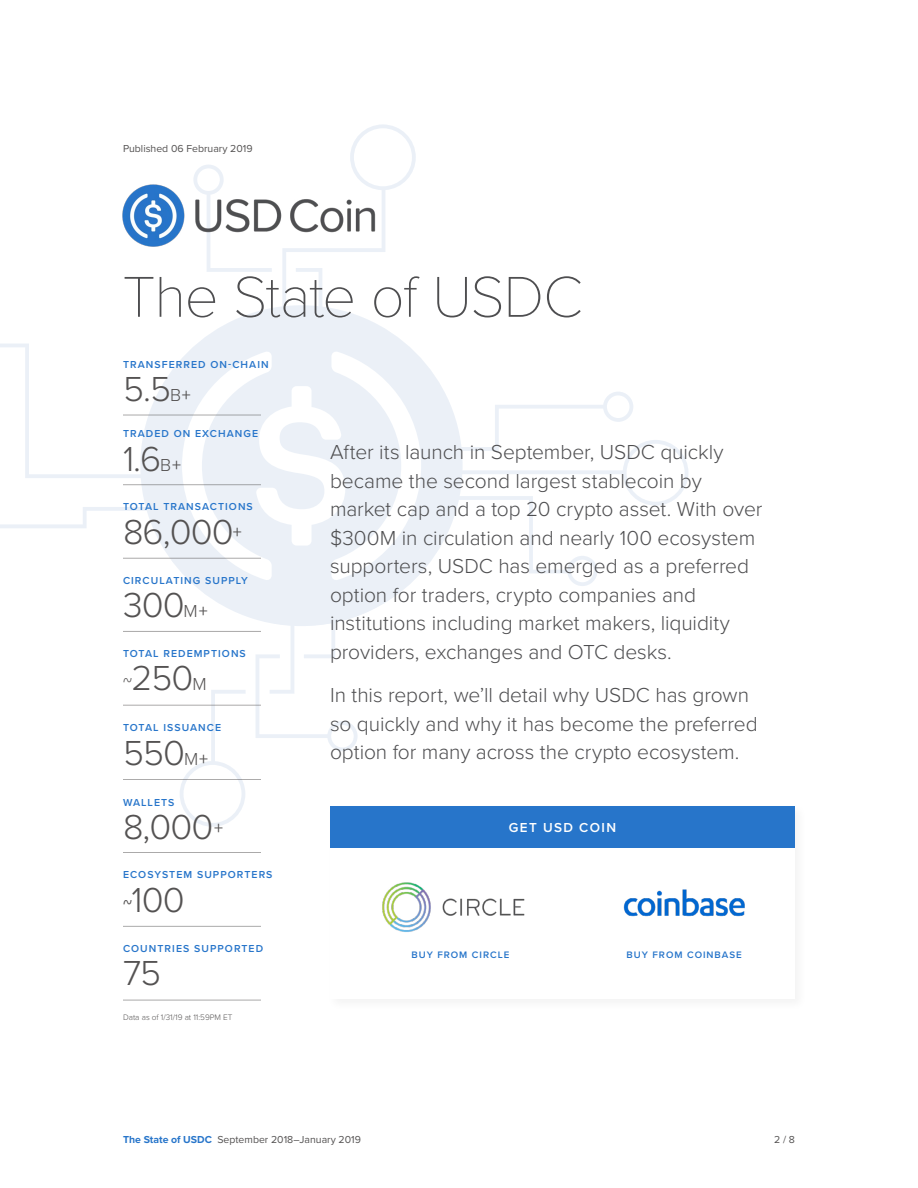
<style>
.page{position:relative;width:918px;height:1188px;background:#fff}
.page>*{position:absolute;margin:0;border:0;box-sizing:border-box;transform-origin:0 0}
.t1{font:100 59.7px "Proxima Nova T";letter-spacing:-.025em;color:#4e4e50}
.t2{font:300 36px "Proxima Nova";letter-spacing:-.025em;color:#545252}
.t3{font:300 21px/28.5px "Proxima Nova";letter-spacing:-.005em;color:#4e4e50}
.t4{font:600 13.5px "Proxima Nova";letter-spacing:.1em;color:#fff}
.t5{font:600 10.5px "Proxima Nova";letter-spacing:.1em;color:#2775ca}
.t6{font:10.5px "Proxima Nova";color:#545252}
.t7{font:600 9.75px "Proxima Nova";letter-spacing:.1em;color:#2775ca}
.t8{font:300 8.25px "Proxima Nova";color:#545252}
.s1{font-size:18px}
.s2{font-weight:400;font-size:18px}
.s3{font-weight:700;color:#2775ca}
</style>
<div class="page">
<div style="left:330px;top:806px;width:465px;height:42px;background:#2775ca"></div>
<svg style="left:0;top:165px;width:255px;height:662px"></svg>
<svg style="left:255px;top:124px;width:433px;height:627px"></svg>
<svg style="left:143px;top:307px;width:318px;height:319px"></svg>
<div style="left:142px;top:306px;width:319px;height:319px;background:#ebf0f7;border-radius:50%"></div>
<svg style="left:182px;top:351px;width:239px;height:230px"></svg>
<hr style="left:123px;top:852px;width:138px;height:1px;background:#545252">
<hr style="left:123px;top:631px;width:138px;height:1px;background:#545252">
<hr style="left:123px;top:484px;width:138px;height:1px;background:#545252">
<hr style="left:123px;top:415px;width:138px;height:1px;background:#545252">
<hr style="left:123px;top:705px;width:138px;height:1px;background:#545252">
<hr style="left:123px;top:558px;width:138px;height:1px;background:#545252">
<hr style="left:123px;top:1000px;width:138px;height:1px;background:#545252">
<hr style="left:123px;top:779px;width:138px;height:1px;background:#545252">
<hr style="left:123px;top:926px;width:138px;height:1px;background:#545252">
<img style="left:121px;top:182px;width:255px;height:67px">
<img style="left:382px;top:882px;width:143px;height:50px">
<img style="left:623px;top:889px;width:122px;height:28px">
<p class="t6" style="left:123px;top:141px;width:131px">Published 06 February 2019</p>
<h1 class="t1" style="left:122px;top:252px;width:462px">The State of USDC</h1>
<p class="t5" style="left:123px;top:356px;width:147px">TRANSFERRED ON-CHAIN</p>
<h2 class="t2" style="left:123px;top:362px;width:69px">5.5<span class="s1">B</span><span class="s2">+</span></h2>
<p class="t5" style="left:123px;top:426px;width:137px">TRADED ON EXCHANGE</p>
<h2 class="t2" style="left:123px;top:432px;width:60px">1.6<span class="s1">B</span><span class="s2">+</span></h2>
<p class="t5" style="left:123px;top:499px;width:131px">TOTAL TRANSACTIONS</p>
<h2 class="t2" style="left:123px;top:505px;width:120px">86,000<span class="s2">+</span></h2>
<p class="t5" style="left:123px;top:573px;width:126px">CIRCULATING SUPPLY</p>
<h2 class="t2" style="left:123px;top:579px;width:86px">300<span class="s1">M</span><span class="s2">+</span></h2>
<p class="t5" style="left:123px;top:646px;width:124px">TOTAL REDEMPTIONS</p>
<h2 class="t2" style="left:123px;top:652px;width:85px"><span class="s1">~</span>250<span class="s1">M</span></h2>
<p class="t5" style="left:123px;top:720px;width:100px">TOTAL ISSUANCE</p>
<h2 class="t2" style="left:123px;top:726px;width:87px">550<span class="s1">M</span><span class="s2">+</span></h2>
<p class="t5" style="left:123px;top:795px;width:53px">WALLETS</p>
<h2 class="t2" style="left:123px;top:801px;width:102px">8,000<span class="s2">+</span></h2>
<p class="t5" style="left:123px;top:867px;width:151px">ECOSYSTEM SUPPORTERS</p>
<h2 class="t2" style="left:123px;top:873px;width:63px"><span class="s2">~</span>100</h2>
<p class="t5" style="left:123px;top:941px;width:142px">COUNTRIES SUPPORTED</p>
<h2 class="t2" style="left:123px;top:947px;width:40px">75</h2>
<p class="t8" style="left:123px;top:1011px;width:111px">Data as of 1/31/19 at 11:59PM ET</p>
<p class="t3" style="left:330px;top:437px;width:434px">After its launch in September, USDC quickly became the second largest stablecoin by market cap and a top 20 crypto asset. With over $300M in circulation and nearly 100 ecosystem supporters, USDC has emerged as a preferred option for traders, crypto companies and institutions including market makers, liquidity providers, exchanges and OTC desks.</p>
<p class="t3" style="left:330px;top:680px;width:429px">In this report, we’ll detail why USDC has grown so quickly and why it has become the preferred option for many across the crypto ecosystem.</p>
<p class="t4" style="left:509px;top:818px;width:109px">GET USD COIN</p>
<p class="t7" style="left:411px;top:947px;width:100px">BUY FROM CIRCLE</p>
<p class="t7" style="left:627px;top:947px;width:117px">BUY FROM COINBASE</p>
<p class="t6" style="left:123px;top:1131px;width:239px"><span class="s3">The State of USDC</span> September 2018–January 2019</p>
<p class="t6" style="left:774px;top:1131px;width:22px">2 / 8</p>
</div>
